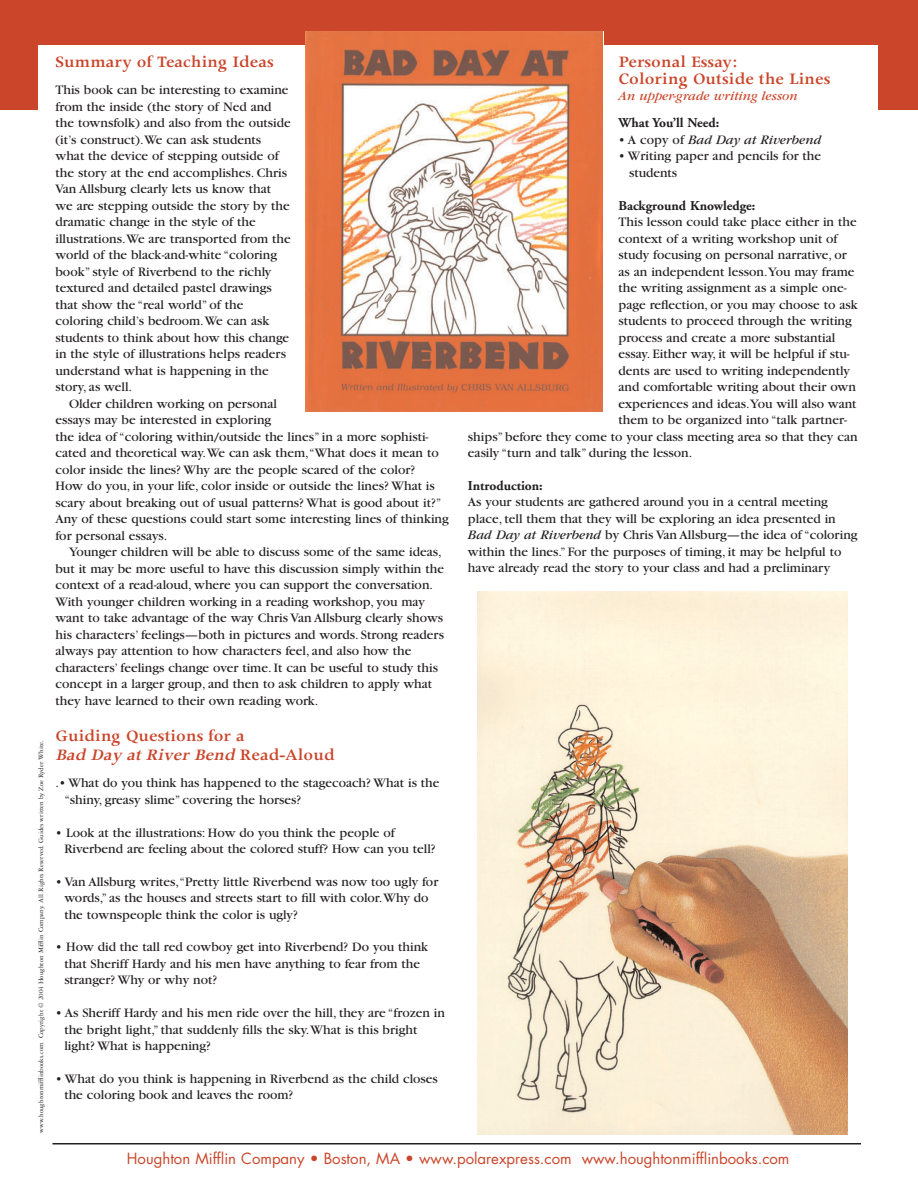
<style>
.page{position:relative;width:918px;height:1188px;background:#fff}
.page>*{position:absolute;margin:0;border:0;box-sizing:border-box;transform-origin:0 0}
.t1{font:600 18px/19.5px "Apollo";color:#ca452a}
.t2{font:15px "Futura";color:#ca452a}
.t3{font:13.5px/16.5px "Garamond";color:#231f20}
.t4{font:700 13.5px "Adobe Garamond";color:#231f20}
.t5{font:italic 13.5px "Garamond";color:#ca452a}
.t6{font:italic 13.5px "Garamond";color:#231f20}
.t7{font:7.2px "Garamond Three";color:#231f20}
.s1{font-style:italic}
.s2{font-style:normal}
</style>
<div class="page">
<div style="left:1px;top:0;width:917px;height:110px;background:#ca452a"></div>
<div style="left:38px;top:45px;width:840px;height:97px;background:#fff"></div>
<img style="left:306px;top:31px;width:296px;height:381px">
<hr style="left:0;top:0;width:2px;height:110px;background:#ca452a">
<hr style="left:52px;top:1143px;width:809px;height:1px;background:#231f20">
<img style="left:477px;top:592px;width:370px;height:542px">
<p class="t7" style="left:38px;top:1133px;width:394px;rotate:-90deg">www.houghtonmifflinbooks.com Copyright © 2004 Houghton Mifflin Company. All Rights Reserved. Guides written by Zoe Ryder White.</p>
<h1 class="t1" style="left:56px;top:54px;width:220px">Summary of Teaching Ideas</h1>
<p class="t3" style="left:56px;top:83px;width:237px">This book can be interesting to examine from the inside (the story of Ned and the townsfolk) and also from the outside (it’s construct).We can ask students what the device of stepping outside of the story at the end accomplishes. Chris Van Allsburg clearly lets us know that we are stepping outside the story by the dramatic change in the style of the illustrations.We are transported from the world of the black-and-white “coloring book” style of Riverbend to the richly textured and detailed pastel drawings that show the “real world” of the coloring child’s bedroom.We can ask students to think about how this change in the style of illustrations helps readers understand what is happening in the story, as well.</p>
<p class="t3" style="left:56px;top:397px;width:395px;text-indent:14px">Older children working on personal<br>essays may be interested in exploring<br>the idea of “coloring within/outside the lines” in a more sophisti&shy;cated and theoretical way.We can ask them,“What does it mean to color inside the lines? Why are the people scared of the color?<br>How do you, in your life, color inside or outside the lines? What is scary about breaking out of usual patterns? What is good about it?” Any of these questions could start some interesting lines of thinking for personal essays.</p>
<p class="t3" style="left:56px;top:545px;width:390px;text-indent:14px">Younger children will be able to discuss some of the same ideas, but it may be more useful to have this discussion simply within the context of a read-aloud, where you can support the conversation.<br>With younger children working in a reading workshop, you may want to take advantage of the way Chris Van Allsburg clearly shows his characters’ feelings—both in pictures and words. Strong readers always pay attention to how characters feel, and also how the characters’ feelings change over time. It can be useful to study this concept in a larger group, and then to ask children to apply what they have learned to their own reading work.</p>
<h1 class="t1" style="left:56px;top:727px;width:281px">Guiding Questions for a<br><span class="s1">Bad Day at River Bend</span> R e a d - A l o u d</h1>
<p class="t3" style="left:64px;top:776px;width:377px;text-indent:-9px">.• What do you think has happened to the stagecoach? What is the “shiny, greasy slime” covering the horses?</p>
<p class="t3" style="left:64px;top:825px;width:373px;text-indent:-9px">• Look at the illustrations: How do you think the people of<br>Riverbend are feeling about the colored stuff? How can you tell?</p>
<p class="t3" style="left:64px;top:874px;width:375px;text-indent:-9px">• Van Allsburg writes,“Pretty little Riverbend was now too ugly for words,” as the houses and streets start to fill with color.Why do the townspeople think the color is ugly?</p>
<p class="t3" style="left:64px;top:940px;width:365px;text-indent:-9px">• How did the tall red cowboy get into Riverbend? Do you think that Sheriff Hardy and his men have anything to fear from the stranger? Why or why not?</p>
<p class="t3" style="left:64px;top:1006px;width:382px;text-indent:-9px">• As Sheriff Hardy and his men ride over the hill, they are “frozen in the bright light,” that suddenly fills the sky.What is this bright light? What is happening?</p>
<p class="t3" style="left:64px;top:1072px;width:375px;text-indent:-9px">• What do you think is happening in Riverbend as the child closes the coloring book and leaves the room?</p>
<h1 class="t1" style="left:619px;top:55px;width:214px;line-height:16.5px">Personal Essay:<br>Coloring Outside the Lines</h1>
<p class="t5" style="left:619px;top:91px;width:181px">An upper-grade writing lesson</p>
<p class="t4" style="left:619px;top:118px;width:102px">What You’ll Need:</p>
<p class="t6" style="left:619px;top:135px;width:204px"><span class="s2">• A copy of</span> Bad Day at Riverbend</p>
<p class="t3" style="left:629px;top:149px;width:194px;text-indent:-10px">• Writing paper and pencils for the students</p>
<p class="t4" style="left:619px;top:200px;width:138px">Background Knowledge:</p>
<p class="t3" style="left:619px;top:215px;width:240px">This lesson could take place either in the</p>
<p class="t3" style="left:619px;top:231px;width:221px">context of a writing workshop unit of</p>
<p class="t3" style="left:619px;top:248px;width:230px">study focusing on personal narrative, or</p>
<p class="t3" style="left:619px;top:264px;width:237px">as an independent lesson.You may frame</p>
<p class="t3" style="left:619px;top:281px;width:230px">the writing assignment as a simple one-</p>
<p class="t3" style="left:619px;top:297px;width:241px">page reflection, or you may choose to ask</p>
<p class="t3" style="left:619px;top:314px;width:235px">students to proceed through the writing</p>
<p class="t3" style="left:619px;top:330px;width:218px">process and create a more substantial</p>
<p class="t3" style="left:619px;top:347px;width:233px">essay. Either way, it will be helpful if stu-</p>
<p class="t3" style="left:619px;top:363px;width:233px">dents are used to writing independently</p>
<p class="t3" style="left:619px;top:380px;width:239px">and comfortable writing about their own</p>
<p class="t3" style="left:619px;top:396px;width:240px">experiences and ideas.You will also want</p>
<p class="t3" style="left:619px;top:413px;width:230px">them to be organized into “talk partner-</p>
<p class="t3" style="left:468px;top:429px;width:391px">ships” before they come to your class meeting area so that they can</p>
<p class="t3" style="left:468px;top:446px;width:226px">easily “turn and talk” during the lesson.</p>
<p class="t4" style="left:468px;top:480px;width:76px">Introduction:</p>
<p class="t3" style="left:468px;top:495px;width:391px">As your students are gathered around you in a central meeting place, tell them that they will be exploring an idea presented in <span class="s1">Bad Day at Riverbend</span> by Chris Van Allsburg—the idea of “coloring within the lines.” For the purposes of timing, it may be helpful to have already read the story to your class and had a preliminary</p>
<p class="t2" style="left:127px;top:1151px;width:664px">Houghton Mifflin Company • Boston, MA • www.polarexpress.com www.houghtonmifflinbooks.com</p>
</div>
